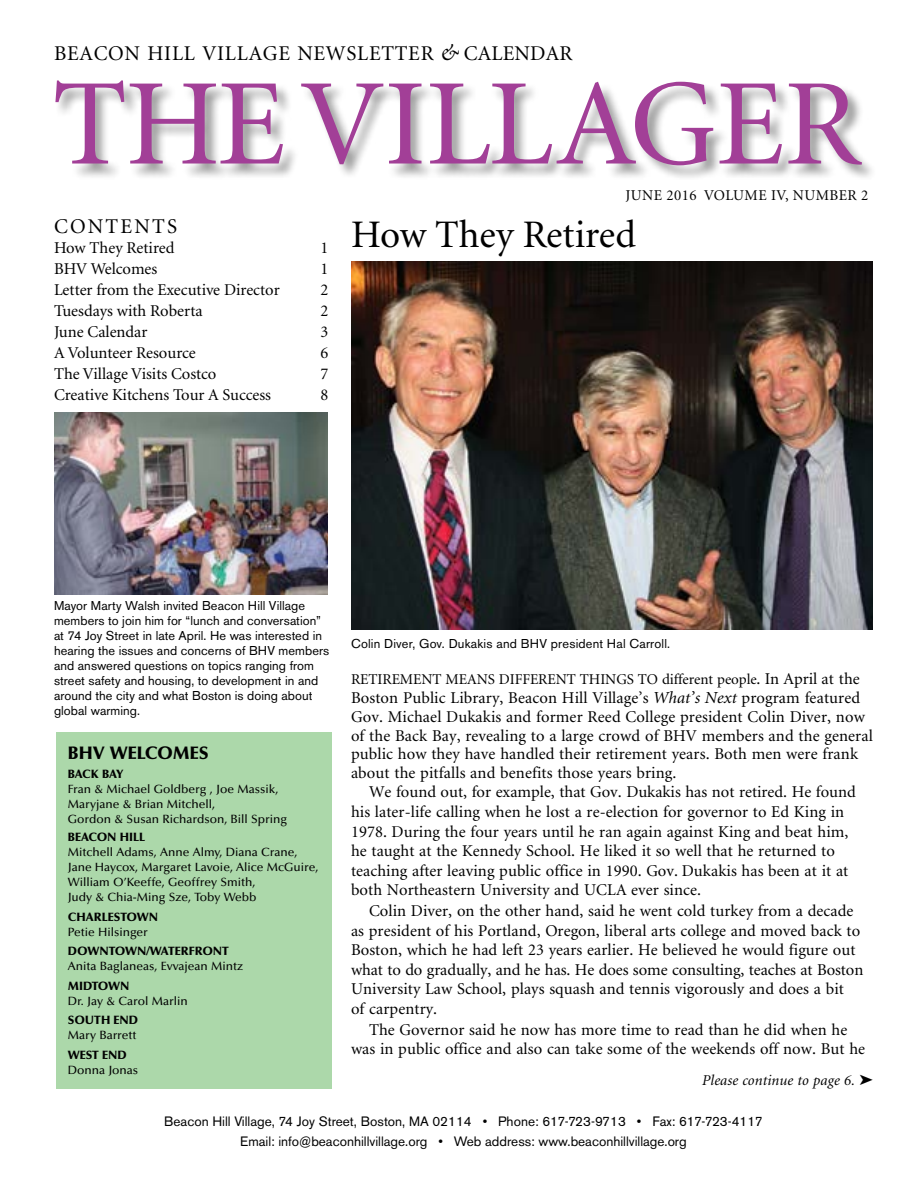
<style>
.page{position:relative;width:918px;height:1188px;background:#fff}
.page>*{position:absolute;margin:0;border:0;box-sizing:border-box;transform-origin:0 0}
.t1{font:123px "Minion";color:#a23f97}
.t2{font:39px "Minion";color:#000}
.t3{font:21px "Minion";letter-spacing:.035em;color:#000}
.t4{font:21px "Minion";letter-spacing:.005em;color:#000}
.t5{font:21px "Minion";letter-spacing:.105em;color:#000}
.t6{font:900 18px "Optima";color:#000}
.t7{font:16.5px/19.5px "Minion";letter-spacing:.005em;color:#000}
.t8{font:15px "Minion";letter-spacing:-.005em;color:#000}
.t9{font:15px "Minion";letter-spacing:.03em;color:#000}
.t10{font:italic 15px "Minion";letter-spacing:.005em;color:#000}
.t11{font:13.5px/19.5px "Akzidenz Grotesk BE";color:#000;text-align:center}
.t12{font:12.75px/15px "Akzidenz Grotesk BE";letter-spacing:.005em;color:#000}
.t13{font:500 12px/15px "Optima";color:#000}
.t14{font:900 12px "Optima";color:#000}
.s1{font-style:italic;font-size:24px}
.s2{font-size:16.5px}
.s3{font-style:italic;font-size:16.8px}
</style>
<div class="page">
<div style="left:56px;top:81px;width:822px;height:99px;background:#000;opacity:.39"></div>
<img style="left:351px;top:261px;width:522px;height:369px">
<div style="left:56px;top:732px;width:275px;height:357px;background:#acd8aa"></div>
<img style="left:54px;top:413px;width:274px;height:181px">
<p class="t3" style="left:54px;top:43px;width:14px">BEA</p>
<p class="t3" style="left:94px;top:43px;width:67px">CON HILL</p>
<p class="t3" style="left:202px;top:43px;width:28px">VILLAGE</p>
<p class="t3" style="left:297px;top:43px;width:74px">NEWSLETTER</p>
<p class="t4" style="left:441px;top:43px;width:133px"><span class="s1">&amp;</span> Calendar</p>
<h1 class="t1" style="left:52px;top:64px;width:810px">the Villager</h1>
<p class="t9" style="left:625px;top:188px;width:245px">june 2016 Volume IV, Number 2</p>
<p class="t5" style="left:54px;top:216px;width:122px">Contents</p>
<p class="t7" style="left:54px;top:239px;width:122px">How They Retired</p>
<p class="t7" style="left:321px;top:239px;width:9px">1</p>
<p class="t7" style="left:54px;top:260px;width:105px">BHV Welcomes</p>
<p class="t7" style="left:321px;top:260px;width:9px">1</p>
<p class="t7" style="left:54px;top:281px;width:227px">Letter from the Executive Director</p>
<p class="t7" style="left:321px;top:281px;width:9px">2</p>
<p class="t7" style="left:54px;top:302px;width:150px">Tuesdays with Roberta</p>
<p class="t7" style="left:321px;top:302px;width:9px">2</p>
<p class="t7" style="left:54px;top:323px;width:95px">June Calendar</p>
<p class="t7" style="left:321px;top:323px;width:9px">3</p>
<p class="t7" style="left:54px;top:344px;width:143px">A Volunteer Resource</p>
<p class="t7" style="left:321px;top:344px;width:9px">6</p>
<p class="t7" style="left:54px;top:365px;width:164px">The Village Visits Costco</p>
<p class="t7" style="left:321px;top:365px;width:9px">7</p>
<p class="t7" style="left:54px;top:386px;width:219px">Creative Kitchens Tour A Success</p>
<p class="t7" style="left:321px;top:386px;width:9px">8</p>
<h2 class="t2" style="left:351px;top:215px;width:287px">How They Retired</h2>
<p class="t12" style="left:54px;top:598px;width:277px">Mayor Marty Walsh invited Beacon Hill Village members to join him for “lunch and conversation” at 74 Joy Street in late April. He was interested in hearing the issues and concerns of BHV members and answered questions on topics ranging from street safety and housing, to development in and around the city and what Boston is doing about global warming.</p>
<p class="t6" style="left:68px;top:742px;width:142px">BHV WELCOMES</p>
<p class="t14" style="left:68px;top:767px;width:57px">BACK BAY</p>
<p class="t13" style="left:68px;top:782px;width:221px">Fran &amp; Michael Goldberg , Joe Massik,<br>Maryjane &amp; Brian Mitchell,<br>Gordon &amp; Susan Richardson, Bill Spring</p>
<p class="t14" style="left:68px;top:830px;width:79px">BEACON HILL</p>
<p class="t13" style="left:68px;top:845px;width:252px">Mitchell Adams, Anne Almy, Diana Crane, Jane Haycox, Margaret Lavoie, Alice McGuire, William O’Keeffe, Geoffrey Smith,<br>Judy &amp; Chia-Ming Sze, Toby Webb</p>
<p class="t14" style="left:68px;top:910px;width:70px">CHARLESTOWN</p>
<p class="t13" style="left:68px;top:925px;width:82px">Petie Hilsinger</p>
<p class="t14" style="left:68px;top:944px;width:21px">DOWN</p>
<p class="t14" style="left:109px;top:944px;width:18px">TOWN</p>
<p class="t14" style="left:146px;top:944px;width:84px">/WATERFRONT</p>
<p class="t13" style="left:68px;top:959px;width:177px">Anita Baglaneas, Evvajean Mintz</p>
<p class="t14" style="left:68px;top:979px;width:42px">MIDTOWN</p>
<p class="t13" style="left:68px;top:994px;width:121px">Dr. Jay &amp; Carol Marlin</p>
<p class="t14" style="left:68px;top:1013px;width:55px">SOUTH END</p>
<p class="t13" style="left:68px;top:1028px;width:70px">Mary Barrett</p>
<p class="t14" style="left:68px;top:1048px;width:10px">WES</p>
<p class="t14" style="left:92px;top:1048px;width:19px">T END</p>
<p class="t13" style="left:68px;top:1063px;width:72px">Donna Jonas</p>
<p class="t12" style="left:351px;top:636px;width:321px">Colin Diver, Gov. Dukakis and BHV president Hal Carroll.</p>
<p class="t8" style="left:351px;top:672px;width:510px">Retirement means different things to different people<span class="s2">. In April at the</span></p>
<p class="t7" style="left:351px;top:689px;width:523px;line-height:18.8px">Boston Public Library, Beacon Hill Village’s <span class="s3">What’s Next</span> program featured Gov. Michael Dukakis and former Reed College president Colin Diver, now of the Back Bay, revealing to a large crowd of BHV members and the general public how they have handled their retirement years. Both men were frank about the pitfalls and benefits those years bring.</p>
<p class="t7" style="left:351px;top:783px;width:506px;text-indent:18px">We found out, for example, that Gov. Dukakis has not retired. He found his later-life calling when he lost a re-election for governor to Ed King in 1978. During the four years until he ran again against King and beat him, he taught at the Kennedy School. He liked it so well that he returned to teaching after leaving public office in 1990. Gov. Dukakis has been at it at both Northeastern University and UCLA ever since.</p>
<p class="t7" style="left:351px;top:902px;width:514px;text-indent:18px">Colin Diver, on the other hand, said he went cold turkey from a decade as president of his Portland, Oregon, liberal arts college and moved back to Boston, which he had left 23 years earlier. He believed he would figure out what to do gradually, and he has. He does some consulting, teaches at Boston University Law School, plays squash and tennis vigorously and does a bit<br>of carpentry.</p>
<p class="t7" style="left:351px;top:1020px;width:516px;text-align:center">The Governor said he now has more time to read than he did when he<br>was in public office and also can take some of the weekends off now. But he</p>
<p class="t10" style="left:702px;top:1073px;width:172px">Please continue to page 6. ➤</p>
<p class="t11" style="left:164px;top:1112px;width:600px">Beacon Hill Village, 74 Joy Street, Boston, MA 02114 • Phone: 617-723-9713 • Fax: 617-723-4117<br>Email: info@beaconhillvillage.org • Web address: www.beaconhillvillage.org</p>
</div>
